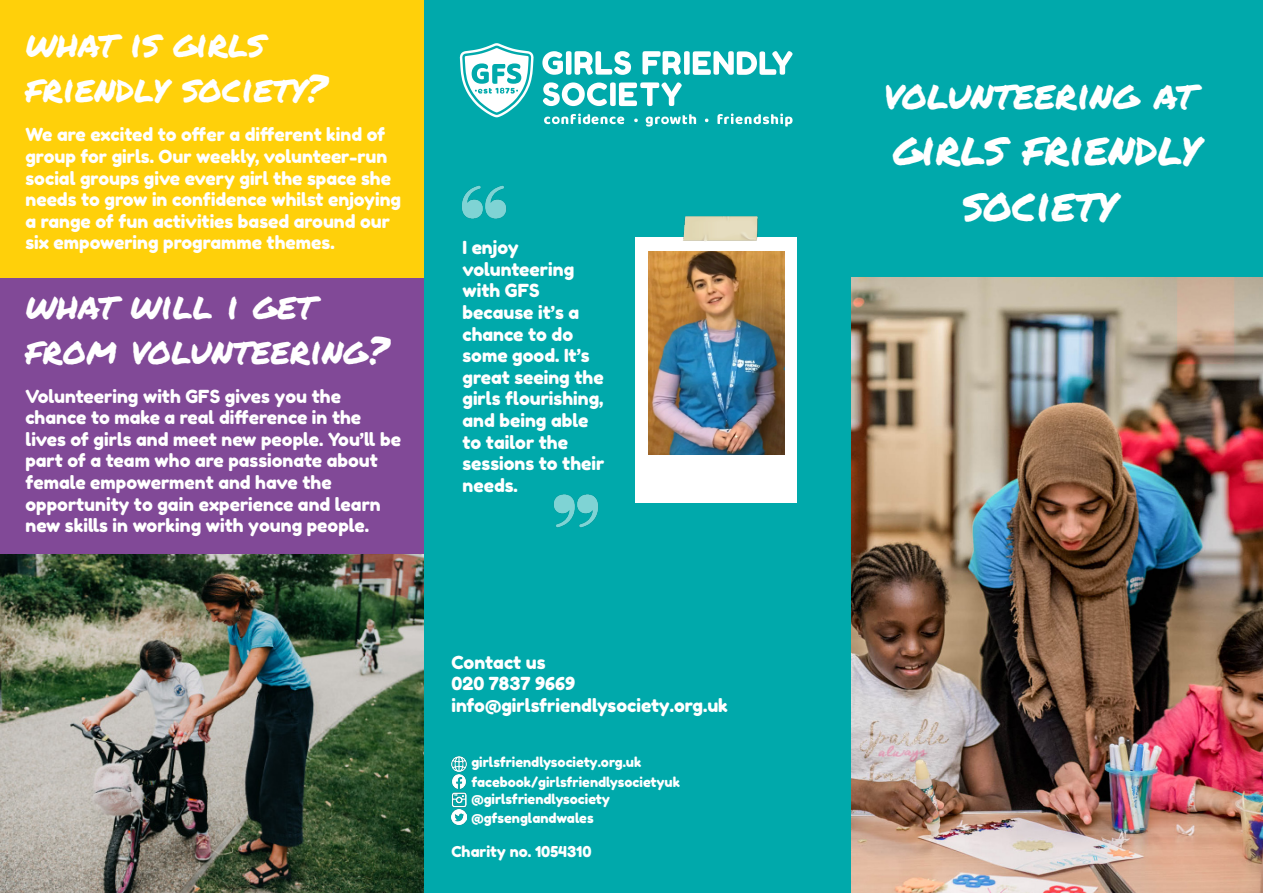
<style>
.page{position:relative;width:1263px;height:893px;background:#fff}
.page>*{position:absolute;margin:0;border:0;box-sizing:border-box;transform-origin:0 0}
.t1{font:46.5px/55.8px "Permanent Marker";color:#fff;text-align:center}
.t2{font:40.5px "Permanent Marker";color:#fff}
.t3{font:37.5px/45px "Permanent Marker";color:#fff}
.t4{font:18px/21.6px "Fredoka One";color:#fff}
.t5{font:15px "Fredoka One";color:#fff}
.t6{font:13.5px "Fredoka One";color:#fff}
</style>
<div class="page">
<div style="left:424px;top:0;width:839px;height:893px;background:#00a9ab"></div>
<img style="left:852px;top:278px;width:411px;height:615px">
<div style="left:636px;top:237px;width:161px;height:265px;background:#fff"></div>
<div style="left:0;top:277px;width:424px;height:616px;background:#814997"></div>
<div style="left:0;top:0;width:424px;height:277px;background:#ffd00a"></div>
<img style="left:451px;top:756px;width:16px;height:16px">
<img style="left:451px;top:774px;width:15px;height:15px">
<img style="left:451px;top:792px;width:15px;height:16px">
<img style="left:451px;top:810px;width:15px;height:15px">
<img style="left:0;top:554px;width:424px;height:339px">
<svg style="left:542px;top:51px;width:89px;height:24px"></svg>
<svg style="left:642px;top:51px;width:150px;height:24px"></svg>
<svg style="left:543px;top:82px;width:139px;height:24px"></svg>
<svg style="left:717px;top:113px;width:75px;height:14px"></svg>
<svg style="left:646px;top:114px;width:50px;height:13px"></svg>
<svg style="left:634px;top:119px;width:4px;height:3px"></svg>
<svg style="left:544px;top:113px;width:80px;height:11px"></svg>
<svg style="left:460px;top:43px;width:74px;height:74px"></svg>
<img style="left:648px;top:252px;width:137px;height:203px">
<img style="left:462px;top:185px;width:45px;height:34px">
<img style="left:553px;top:494px;width:45px;height:34px">
<img style="left:683px;top:216px;width:75px;height:25px">
<p class="t3" style="left:25px;top:19px;width:240px">WHAT IS GIRLS</p>
<p class="t3" style="left:25px;top:64px;width:303px">FRIENDLY SOCIETY?</p>
<p class="t4" style="left:25px;top:124px;width:377px">We are excited to offer a different kind of group for girls. Our weekly, volunteer-run social groups give every girl the space she needs to grow in confidence whilst enjoying a range of fun activities based around our six empowering programme themes.</p>
<p class="t3" style="left:25px;top:281px;width:365px">WHAT WILL I GET<br>FROM VOLUNTEERING?</p>
<p class="t4" style="left:25px;top:385px;width:377px">Volunteering with GFS gives you the chance to make a real difference in the lives of girls and meet new people. You’ll be part of a team who are passionate about female empowerment and have the</p>
<p class="t4" style="left:25px;top:493px;width:357px">opportunity to gain experience and learn new skills in working with young people.</p>
<p class="t4" style="left:462px;top:237px;width:143px">I enjoy volunteering with GFS because it’s a chance to do some good. It’s great seeing the girls flourishing, and being able to tailor the sessions to their needs.</p>
<p class="t4" style="left:451px;top:651px;width:96px">Contact us</p>
<p class="t4" style="left:451px;top:673px;width:125px">020 7837 9669</p>
<p class="t4" style="left:451px;top:694px;width:278px">info@girlsfriendlysociety.org.uk</p>
<p class="t6" style="left:471px;top:754px;width:171px">girlsfriendlysociety.org.uk</p>
<p class="t6" style="left:471px;top:774px;width:210px">facebook/girlsfriendlysocietyuk</p>
<p class="t6" style="left:471px;top:791px;width:140px">@girlsfriendlysociety</p>
<p class="t6" style="left:471px;top:810px;width:124px">@gfsenglandwales</p>
<p class="t5" style="left:451px;top:842px;width:142px">Charity no. 1054310</p>
<p class="t2" style="left:883px;top:64px;width:313px">VOLUNTEERING AT</p>
<p class="t1" style="left:893px;top:119px;width:309px">GIRLS FRIENDLY<br>SOCIETY</p>
</div>
